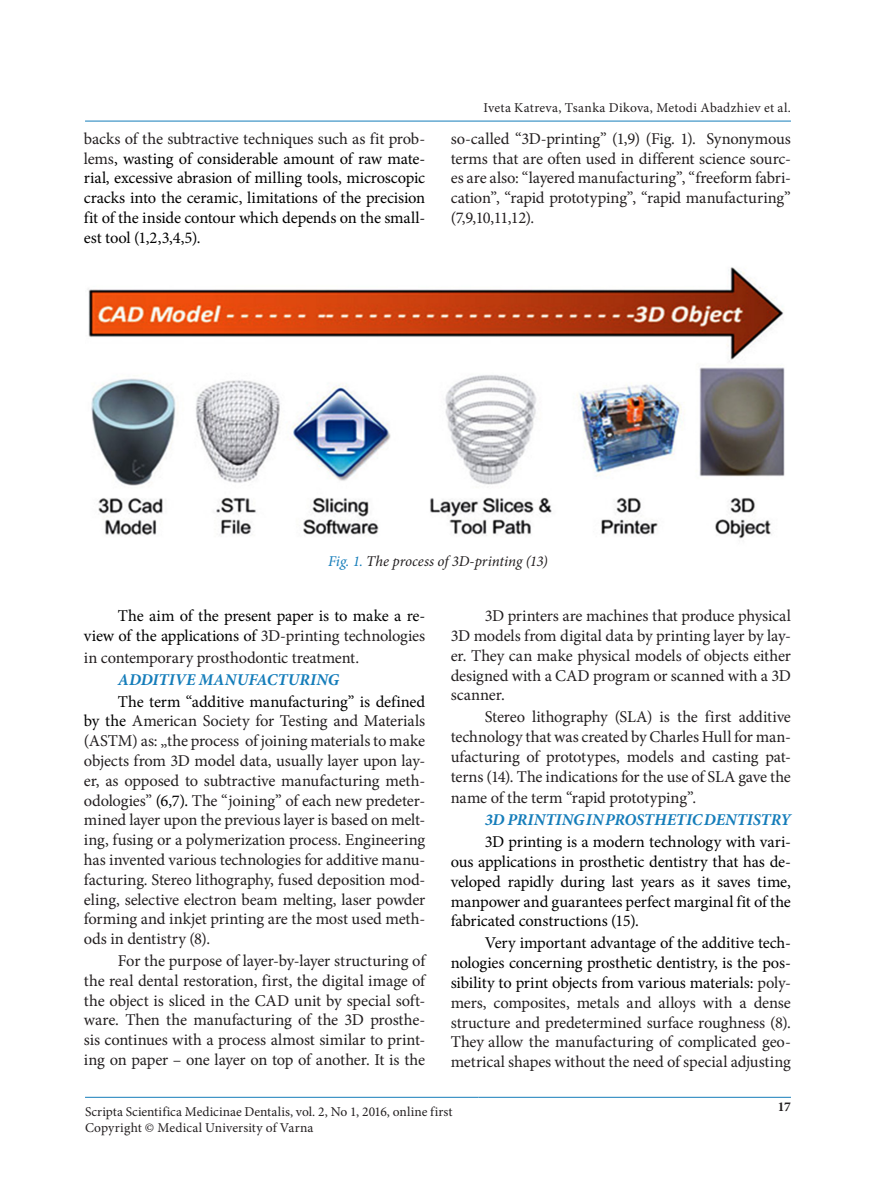
<style>
.page{position:relative;width:893px;height:1195px;background:#fff}
.page>*{position:absolute;margin:0;border:0;box-sizing:border-box;transform-origin:0 0}
.body{font:16.5px/19.8px "Minion Pro";letter-spacing:-.01em;color:#231f20;text-align:justify}
.body-2{font:16.5px/19.8px "Minion Pro";letter-spacing:-.01em;color:#000;text-align:justify}
.body_bold_italic{font:italic 700 16.5px "Minion Pro";color:#157dba}
.Текст_под_снимка{font:italic 15px "Minion Pro";color:#231f20}
.t1{font:13.5px "Minion Pro";letter-spacing:.01em;color:#231f20}
.PageNumber{font:700 13.5px "Minion Pro";color:#231f20}
.s1{color:#231f20}
.s2{color:#157dba}
.s3{color:#000}
</style>
<div class="page">
<hr style="left:85px;top:121px;width:706px;height:1px;background:#157dba">
<hr style="left:85px;top:1097px;width:393px;height:1px;background:#157dba">
<hr style="left:478px;top:1097px;width:313px;height:1px;background:#157dba">
<img style="left:88px;top:267px;width:697px;height:272px">
<p class="body-2" style="left:84px;top:129px;width:343px"><span class="s1">backs of the subtractive techniques such as fit prob&shy;lems</span>, wasting of considerable amount of raw mate&shy;rial, excessive abrasion of milling tools, microscopic cracks into the ceramic, limitations of the precision fit of the inside contour which depends on the small&shy;est tool (1,2,3,4,5).</p>
<p class="t1" style="left:483px;top:99px;width:309px">Iveta Katreva, Tsanka Dikova, Metodi Abadzhiev et al.</p>
<p class="body" style="left:451px;top:129px;width:342px">so-called “3D-printing” (1,9) (Fig. 1). Synonymous terms that are often used in different science sourc&shy;es are also: “layered manufacturing”, “freeform fabri&shy;cation”, “rapid prototyping”, “rapid manufacturing” (7,9,10,11,12).</p>
<p class="Текст_под_снимка" style="left:328px;top:551px;width:221px"><span class="s2">Fig. 1.</span> The process of 3D-printing (13)</p>
<p class="body-2" style="left:84px;top:606px;width:343px;text-align:right">The aim of the present paper is to make a re&shy;view of the applications of <span class="s1">3D-printing technologies</span></p>
<p class="body" style="left:84px;top:647px;width:277px">in contemporary prosthodontic treatment.</p>
<p class="body_bold_italic" style="left:118px;top:667px;width:223px">ADDITIVE MANUFACTURING</p>
<p class="body" style="left:84px;top:691px;width:343px;text-indent:34px"><span class="s3">The term “additive manufacturing” is defined by the</span> American Society for Testing and Materials (ASTM) as: „the process of joining materials to make objects from 3D model data, usually layer upon lay&shy;er, as opposed to subtractive manufacturing meth&shy;odologies” <span class="s3">(6,7).</span> The “joining” of each new predeter&shy;mined layer upon the previous layer is based on melt&shy;ing, fusing or a polymerization process. Engineering has invented various technologies for additive manu&shy;facturing. Stereo lithography, fused deposition mod&shy;eling, selective electron beam melting, laser powder forming and inkjet printing are the most used meth&shy;ods in dentistry (8).</p>
<p class="body" style="left:84px;top:951px;width:343px;text-indent:34px">For the purpose of layer-by-layer structuring of the real dental restoration, first, the digital image of the object is sliced in the CAD unit by special soft&shy;ware. Then the manufacturing of the 3D prosthe&shy;sis continues with a process almost similar to print&shy;ing on paper – one layer on top of another. It is the</p>
<p class="body" style="left:451px;top:606px;width:342px;text-indent:34px">3D printers are machines that produce physical 3D models from digital data by printing layer by lay&shy;er. They can make physical models of objects either designed with a CAD program or scanned with a 3D scanner.</p>
<p class="body" style="left:451px;top:707px;width:342px;text-indent:34px">Stereo lithography (SLA) is the first additive technology that was created by Charles Hull for man&shy;ufacturing of prototypes, models and casting pat&shy;terns (14). The indications for the use of SLA gave the</p>
<p class="body" style="left:451px;top:788px;width:247px">name of the term “rapid prototyping”.</p>
<p class="body_bold_italic" style="left:485px;top:808px;width:308px">3D PRINTING IN PROSTHETIC DENTISTRY</p>
<p class="body-2" style="left:451px;top:832px;width:342px;text-indent:34px">3D printing is a modern technology with vari&shy;ous applications in prosthetic dentistry that has de&shy;veloped rapidly during last years as it saves time, manpower and guarantees perfect marginal fit of the fabricated constructions (15).</p>
<p class="body" style="left:451px;top:933px;width:342px;text-indent:34px"><span class="s3">Very important advantage of the additive tech&shy;nologies concerning prosthetic dentistry, is the pos&shy;sibility to print objects from various materials:</span> poly&shy;mers, composites, metals and alloys with a dense structure and predetermined surface roughness (8).<br>They allow the manufacturing of complicated geo&shy;metrical shapes without the need of special adjusting</p>
<p class="t1" style="left:85px;top:1102px;width:369px">Scripta Scientifica Medicinae Dentalis, vol. 2, No 1, 2016, online first</p>
<p class="t1" style="left:85px;top:1118px;width:230px">Copyright © Medical University of Varna</p>
<p class="PageNumber" style="left:778px;top:1097px;width:15px">17</p>
</div>
